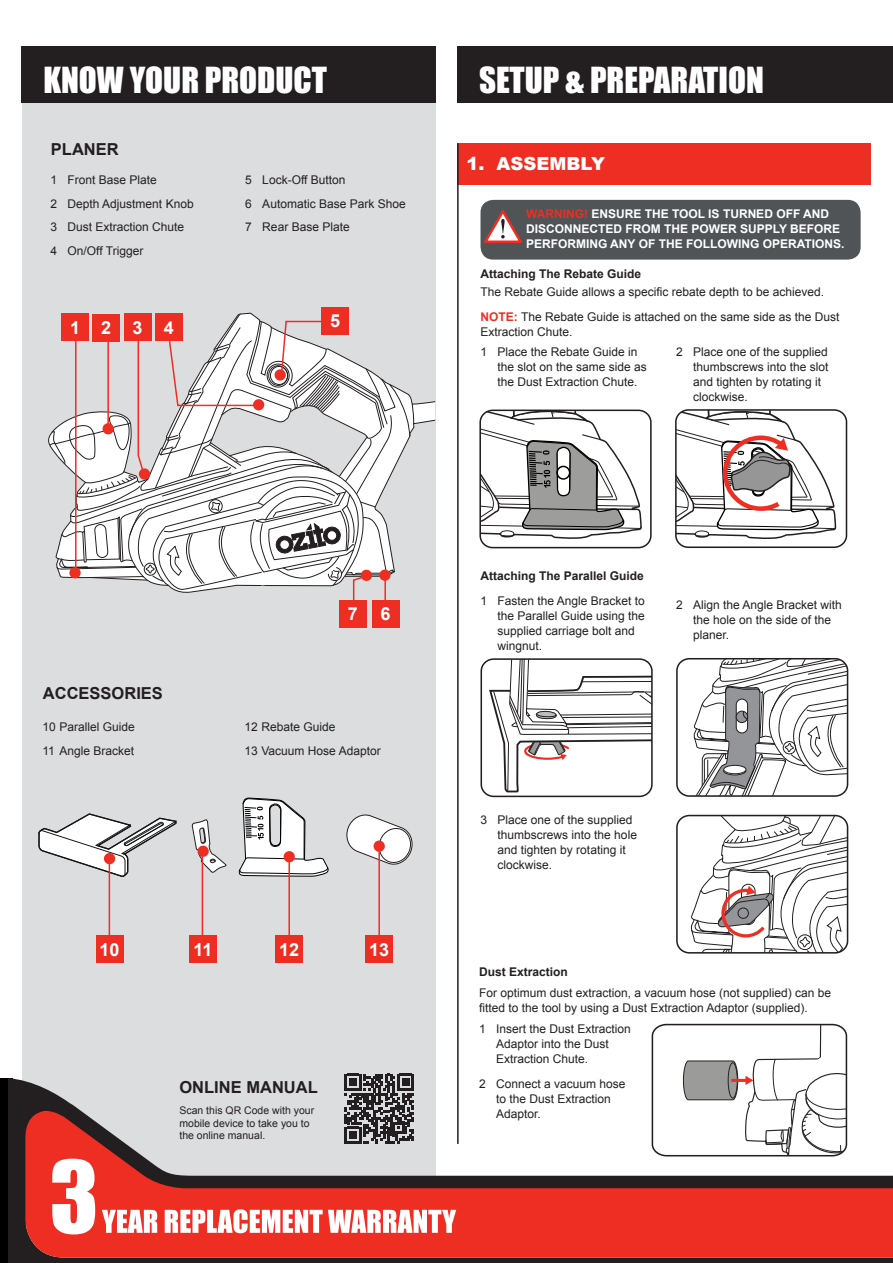
<style>
.page{position:relative;width:893px;height:1263px;background:#fff}
.page>*{position:absolute;margin:0;border:0;box-sizing:border-box;transform-origin:0 0}
.Main_Header{font:33px "Impact";color:#fff}
.t1{font:700 18px "Arial";color:#fff}
.Body_Text_Heads{font:900 18px "Arial";color:#fff}
.Body_Text_Main_Head{font:700 16.5px "Arial";color:#231f20}
.Instructions_Body_Te{font:12px/15px "Arial";color:#231f20}
.Body_Text{font:12px "Arial";color:#231f20}
.Instructions_Body_Te-2{font:700 12px/15px "Arial";color:#fff}
.Instructions_Body_Te-3{font:700 12px "Arial";color:#231f20}
.Body_Text-2{font:10.5px/12.6px "Arial";color:#231f20}
.s1{color:#ee2e22}
.s2{font-weight:700;color:#ee2e22}
</style>
<div class="page">
<div style="left:0;top:1078px;width:12px;height:185px;background:#000"></div>
<div style="left:22px;top:47px;width:413px;height:1151px;background:#dcdddf"></div>
<svg style="left:8px;top:1078px;width:885px;height:185px"></svg>
<svg style="left:25px;top:1111px;width:868px;height:146px"></svg>
<svg style="left:52px;top:1159px;width:43px;height:75px"></svg>
<svg style="left:102px;top:1210px;width:55px;height:23px"></svg>
<svg style="left:165px;top:1209px;width:291px;height:24px"></svg>
<svg style="left:48px;top:312px;width:387px;height:135px"></svg>
<div style="left:21px;top:46px;width:415px;height:57px;background:#231f20"></div>
<div style="left:457px;top:46px;width:436px;height:57px;background:#231f20"></div>
<svg style="left:38px;top:813px;width:139px;height:65px"></svg>
<hr style="left:109px;top:858px;width:1px;height:87px;background:#ee2e22">
<div style="left:458px;top:143px;width:413px;height:41px;background:#ee2e22"></div>
<hr style="left:457px;top:143px;width:2px;height:1001px;background:#231f20">
<div style="left:480px;top:200px;width:381px;height:60px;background:#505457;border-radius:13px"></div>
<svg style="left:484px;top:210px;width:38px;height:33px"></svg>
<div style="left:276px;top:936px;width:27px;height:27px;background:#ee2e22"></div>
<div style="left:366px;top:936px;width:27px;height:27px;background:#ee2e22"></div>
<div style="left:190px;top:936px;width:27px;height:27px;background:#ee2e22"></div>
<div style="left:96px;top:936px;width:27px;height:27px;background:#ee2e22"></div>
<div style="left:322px;top:307px;width:27px;height:27px;background:#ee2e22"></div>
<div style="left:372px;top:600px;width:27px;height:27px;background:#ee2e22"></div>
<div style="left:339px;top:600px;width:27px;height:27px;background:#ee2e22"></div>
<svg style="left:482px;top:410px;width:160px;height:135px"></svg>
<div style="left:556px;top:466px;width:14px;height:14px;border:2px solid #000;border-radius:50%"></div>
<div style="left:479px;top:410px;width:173px;height:138px;border:2px solid #231f20;border-radius:12px"></div>
<svg style="left:678px;top:815px;width:170px;height:138px"></svg>
<div style="left:676px;top:815px;width:172px;height:138px;border:2px solid #231f20;border-radius:12px"></div>
<svg style="left:678px;top:412px;width:158px;height:133px"></svg>
<div style="left:675px;top:409px;width:172px;height:139px;border:2px solid #231f20;border-radius:12px"></div>
<svg style="left:488px;top:661px;width:162px;height:133px"></svg>
<div style="left:480px;top:658px;width:173px;height:139px;border:2px solid #231f20;border-radius:12px"></div>
<svg style="left:679px;top:660px;width:168px;height:134px"></svg>
<div style="left:724px;top:765px;width:22px;height:9px;background:#fff;border-radius:50%"></div>
<div style="left:724px;top:765px;width:22px;height:9px;border:1px solid #231f20;border-radius:50%"></div>
<div style="left:676px;top:658px;width:172px;height:139px;border:2px solid #231f20;border-radius:12px"></div>
<svg style="left:651px;top:1023px;width:197px;height:134px"></svg>
<svg style="left:192px;top:819px;width:35px;height:54px"></svg>
<hr style="left:288px;top:852px;width:2px;height:84px;background:#ee2e22">
<hr style="left:378px;top:845px;width:2px;height:91px;background:#ee2e22">
<hr style="left:202px;top:851px;width:1px;height:94px;background:#ee2e22">
<svg style="left:238px;top:797px;width:91px;height:80px"></svg>
<svg style="left:346px;top:814px;width:67px;height:52px"></svg>
<svg style="left:50px;top:314px;width:364px;height:295px"></svg>
<hr style="left:384px;top:575px;width:2px;height:25px;background:#ee2e22">
<svg style="left:344px;top:1074px;width:70px;height:69px"></svg>
<div style="left:93px;top:314px;width:27px;height:27px;background:#ee2e22"></div>
<div style="left:62px;top:314px;width:27px;height:27px;background:#ee2e22"></div>
<p class="Main_Header" style="left:43px;top:54px;width:285px">KNOW YOUR PRODUCT</p>
<p class="Body_Text_Main_Head" style="left:51px;top:138px;width:69px">PLANER</p>
<p class="Body_Text" style="left:51px;top:172px;width:108px">1 Front Base Plate</p>
<p class="Body_Text" style="left:51px;top:196px;width:145px">2 Depth Adjustment Knob</p>
<p class="Body_Text" style="left:51px;top:219px;width:135px">3 Dust Extraction Chute</p>
<p class="Body_Text" style="left:51px;top:243px;width:94px">4 On/Off Trigger</p>
<p class="t1" style="left:70px;top:316px;width:12px">1</p>
<p class="t1" style="left:101px;top:316px;width:12px">2</p>
<p class="t1" style="left:133px;top:316px;width:12px">3</p>
<p class="t1" style="left:164px;top:316px;width:12px">4</p>
<p class="Body_Text" style="left:245px;top:172px;width:102px">5 Lock-Off Button</p>
<p class="Body_Text" style="left:245px;top:196px;width:162px">6 Automatic Base Park Shoe</p>
<p class="Body_Text" style="left:245px;top:219px;width:106px">7 Rear Base Plate</p>
<p class="t1" style="left:330px;top:309px;width:12px">5</p>
<p class="Main_Header" style="left:479px;top:54px;width:286px">SETUP &amp; PREPARATION</p>
<p class="Body_Text_Heads" style="left:466px;top:151px;width:140px">1. ASSEMBLY</p>
<p class="Instructions_Body_Te-2" style="left:526px;top:207px;width:320px"><span class="s1">WARNING!</span> ENSURE THE TOOL IS TURNED OFF AND<br>DISCONNECTED FROM THE POWER SUPPLY BEFORE<br>PERFORMING ANY OF THE FOLLOWING OPERATIONS.</p>
<p class="Instructions_Body_Te-3" style="left:480px;top:265px;width:162px">Attaching The Rebate Guide</p>
<p class="Instructions_Body_Te" style="left:480px;top:284px;width:345px">The Rebate Guide allows a specific rebate depth to be achieved.</p>
<p class="Instructions_Body_Te" style="left:480px;top:310px;width:360px"><span class="s2">NOTE:</span> The Rebate Guide is attached on the same side as the Dust<br>Extraction Chute.</p>
<p class="Instructions_Body_Te" style="left:497px;top:345px;width:151px;text-indent:-17px">1 Place the Rebate Guide in the slot on the same side as the Dust Extraction Chute.</p>
<p class="Instructions_Body_Te" style="left:693px;top:345px;width:137px;text-indent:-17px">2 Place one of the supplied thumbscrews into the slot and tighten by rotating it clockwise.</p>
<p class="Body_Text_Main_Head" style="left:43px;top:682px;width:122px">ACCESSORIES</p>
<p class="Body_Text" style="left:43px;top:719px;width:94px">10 Parallel Guide</p>
<p class="Body_Text" style="left:43px;top:742px;width:93px">11 Angle Bracket</p>
<p class="t1" style="left:348px;top:602px;width:12px">7</p>
<p class="t1" style="left:381px;top:602px;width:12px">6</p>
<p class="Body_Text" style="left:244px;top:719px;width:93px">12 Rebate Guide</p>
<p class="Body_Text" style="left:244px;top:742px;width:138px">13 Vacuum Hose Adaptor</p>
<p class="t1" style="left:100px;top:937px;width:22px">10</p>
<p class="t1" style="left:194px;top:937px;width:21px">11</p>
<p class="t1" style="left:279px;top:937px;width:22px">12</p>
<p class="t1" style="left:369px;top:937px;width:22px">13</p>
<p class="Body_Text_Main_Head" style="left:179px;top:1076px;width:140px">ONLINE MANUAL</p>
<p class="Body_Text-2" style="left:179px;top:1104px;width:136px">Scan this QR Code with your mobile device to take you to the online manual.</p>
<p class="Instructions_Body_Te-3" style="left:480px;top:567px;width:165px">Attaching The Parallel Guide</p>
<p class="Instructions_Body_Te" style="left:497px;top:593px;width:149px;text-indent:-17px">1 Fasten the Angle Bracket to the Parallel Guide using the supplied carriage bolt and wingnut.</p>
<p class="Instructions_Body_Te" style="left:693px;top:598px;width:150px;text-indent:-17px">2 Align the Angle Bracket with the hole on the side of the planer.</p>
<p class="Instructions_Body_Te" style="left:498px;top:812px;width:141px;text-indent:-17px">3 Place one of the supplied thumbscrews into the hole and tighten by rotating it clockwise.</p>
<p class="Instructions_Body_Te-3" style="left:479px;top:964px;width:90px">Dust Extraction</p>
<p class="Instructions_Body_Te" style="left:479px;top:985px;width:354px">For optimum dust extraction, a vacuum hose (not supplied) can be fitted to the tool by using a Dust Extraction Adaptor (supplied).</p>
<p class="Instructions_Body_Te" style="left:496px;top:1021px;width:136px;text-indent:-17px">1 Insert the Dust Extraction<br>Adaptor into the Dust<br>Extraction Chute.</p>
<p class="Instructions_Body_Te" style="left:496px;top:1076px;width:131px;text-indent:-17px">2 Connect a vacuum hose to the Dust Extraction<br>Adaptor.</p>
</div>
